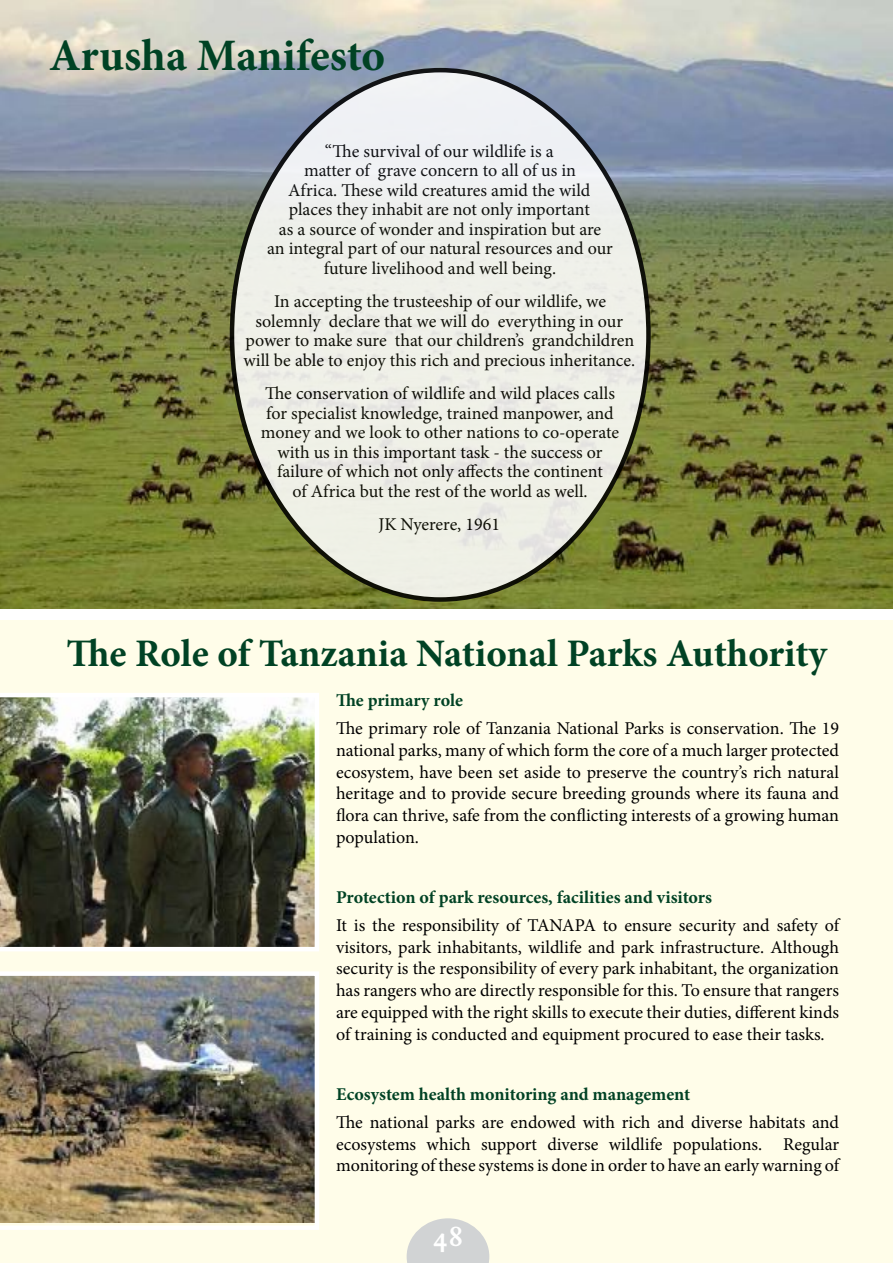
<style>
.page{position:relative;width:893px;height:1263px;background:#fffde9}
.page>*{position:absolute;margin:0;border:0;box-sizing:border-box;transform-origin:0 0}
.t1{font:700 45px "Minion Pro";letter-spacing:-.005em;color:#004224}
.t2{font:700 39px "Minion Pro";letter-spacing:-.005em;color:#004224}
.t3{font:700 27px "Quadraat";color:#fff}
.t4{font:18px/19.5px "Minion Pro";color:#000;text-align:justify}
.t5{font:700 18px "Minion Pro";color:#004224}
</style>
<div class="page">
<img style="left:0;top:0;width:893px;height:609px">
<div style="left:0;top:609px;width:893px;height:11px;background:#fff"></div>
<img style="left:0;top:693px;width:319px;height:258px">
<img style="left:0;top:971px;width:319px;height:259px">
<div style="left:232px;top:70px;width:416px;height:529px;background:linear-gradient(to bottom,#e7e9eb,#eaeade);border-radius:50%"></div>
<svg style="left:407px;top:1218px;width:82px;height:45px"></svg>
<h1 class="t1" style="left:49px;top:24px;width:338px">Arusha Manifesto</h1>
<p class="t4" style="left:267px;top:141px;width:347px;text-align:center">“The survival of our wildlife is a<br>matter of grave concern to all of us in<br>Africa. These wild creatures amid the wild places they inhabit are not only important<br>as a source of wonder and inspiration but are<br>an integral part of our natural resources and our future livelihood and well being.</p>
<p class="t4" style="left:243px;top:292px;width:393px;text-align:center">In accepting the trusteeship of our wildlife, we solemnly declare that we will do everything in our power to make sure that our children’s grandchildren will be able to enjoy this rich and precious inheritance.</p>
<p class="t4" style="left:261px;top:384px;width:360px;text-align:center">The conservation of wildlife and wild places calls for specialist knowledge, trained manpower, and money and we look to other nations to co-operate with us in this important task - the success or failure of which not only affects the continent<br>of Africa but the rest of the world as well.</p>
<p class="t4" style="left:378px;top:515px;width:123px">JK Nyerere, 1961</p>
<h2 class="t2" style="left:66px;top:626px;width:762px">The Role of Tanzania National Parks Authority</h2>
<p class="t5" style="left:336px;top:687px;width:129px">The primary role</p>
<p class="t4" style="left:336px;top:717px;width:505px;line-height:21.8px">The primary role of Tanzania National Parks is conservation. The 19 national parks, many of which form the core of a much larger protected ecosystem, have been set aside to preserve the country’s rich natural heritage and to provide secure breeding grounds where its fauna and flora can thrive, safe from the conflicting interests of a growing human population.</p>
<p class="t5" style="left:336px;top:884px;width:377px">Protection of park resources, facilities and visitors</p>
<p class="t4" style="left:336px;top:914px;width:505px;line-height:21.8px">It is the responsibility of TANAPA to ensure security and safety of visitors, park inhabitants, wildlife and park infrastructure. Although security is the responsibility of every park inhabitant, the organization has rangers who are directly responsible for this. To ensure that rangers are equipped with the right skills to execute their duties, different kinds of training is conducted and equipment procured to ease their tasks.</p>
<p class="t5" style="left:336px;top:1081px;width:356px">Ecosystem health monitoring and management</p>
<p class="t4" style="left:336px;top:1111px;width:505px;line-height:21.8px">The national parks are endowed with rich and diverse habitats and ecosystems which support diverse wildlife populations. Regular monitoring of these systems is done in order to have an early warning of</p>
<h3 class="t3" style="left:433px;top:1224px;width:31px">48</h3>
</div>
